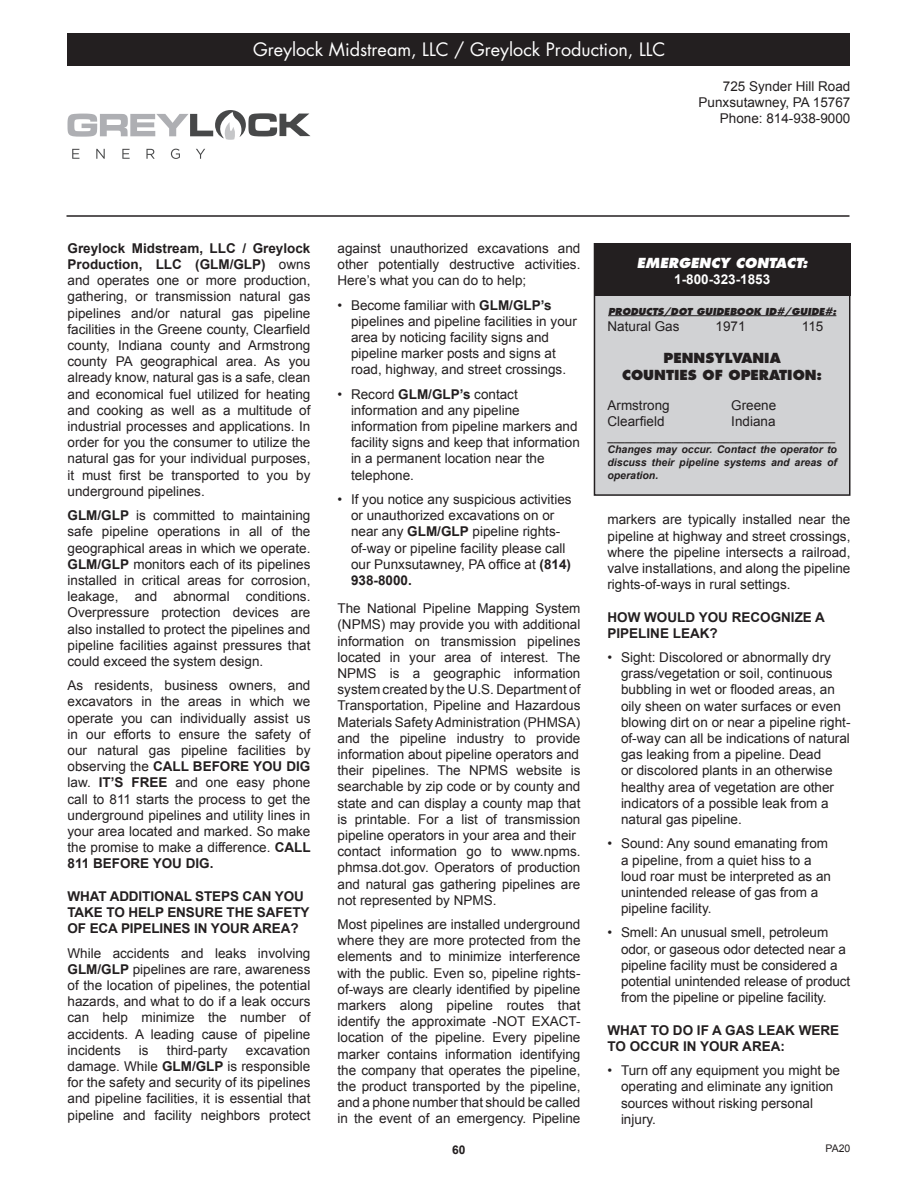
<style>
.page{position:relative;width:918px;height:1188px;background:#fff}
.page>*{position:absolute;margin:0;border:0;box-sizing:border-box;transform-origin:0 0}
.t1{font:18px "Futura";color:#fff}
.t2{font:13.5px/16.2px "Arial";color:#231f20;text-align:justify}
.t3{font:700 13.5px/16.2px "Arial";letter-spacing:-.01em;color:#231f20}
.t4{font:800 13.5px "Futura";color:#231f20}
.t5{font:italic 800 13.5px "Futura";color:#fff}
.t6{font:700 13.5px "Arial";color:#fff}
.t7{font:700 12px "Arial";color:#231f20}
.t8{font:italic 700 10.5px/12.6px "Arial";color:#231f20;text-align:justify}
.t9{font:10.5px "Arial";color:#231f20}
.t10{font:italic 800 9.3px "Futura";color:#231f20}
.s1{font-weight:700}
</style>
<div class="page">
<div style="left:594px;top:244px;width:256px;height:251px;background:#d1d2d4"></div>
<div style="left:594px;top:243px;width:256px;height:253px;border:2px solid #231f20"></div>
<hr style="left:67px;top:215px;width:783px;height:2px;background:#231f20">
<div style="left:68px;top:34px;width:782px;height:32px;background:#231f20"></div>
<div style="left:594px;top:244px;width:256px;height:52px;background:#231f20"></div>
<hr style="left:608px;top:315px;width:228px;height:1px;background:#231f20">
<svg style="left:68px;top:110px;width:242px;height:30px"></svg>
<svg style="left:72px;top:149px;width:7px;height:10px"></svg>
<svg style="left:96px;top:149px;width:9px;height:10px"></svg>
<svg style="left:122px;top:149px;width:8px;height:10px"></svg>
<svg style="left:146px;top:149px;width:9px;height:10px"></svg>
<svg style="left:171px;top:149px;width:9px;height:10px"></svg>
<svg style="left:196px;top:149px;width:9px;height:10px"></svg>
<p class="t1" style="left:253px;top:38px;width:414px">Greylock Midstream, LLC / Greylock Production, LLC</p>
<p class="t2" style="left:723px;top:78px;width:129px">725 Synder Hill Road</p>
<p class="t2" style="left:699px;top:94px;width:153px">Punxsutawney, PA 15767</p>
<p class="t2" style="left:720px;top:111px;width:132px">Phone: 814-938-9000</p>
<p class="t2" style="left:68px;top:240px;width:245px"><span class="s1">Greylock Midstream, LLC / Greylock Production, LLC (GLM/GLP)</span> owns and operates one or more production, gathering, or transmission natural gas pipelines and/or natural gas pipeline facilities in the Greene county, Clearfield county, Indiana county and Armstrong county PA geographical area. As you already know, natural gas is a safe, clean and economical fuel utilized for heating and cooking as well as a multitude of industrial processes and applications. In order for you the consumer to utilize the natural gas for your individual purposes, it must first be transported to you by underground pipelines.</p>
<p class="t2" style="left:68px;top:507px;width:244px"><span class="s1">GLM/GLP</span> is committed to maintaining safe pipeline operations in all of the geographical areas in which we operate.<br><span class="s1">GLM/GLP</span> monitors each of its pipelines installed in critical areas for corrosion, leakage, and abnormal conditions.<br>Overpressure protection devices are also installed to protect the pipelines and pipeline facilities against pressures that could exceed the system design.</p>
<p class="t2" style="left:68px;top:678px;width:245px">As residents, business owners, and excavators in the areas in which we operate you can individually assist us in our efforts to ensure the safety of our natural gas pipeline facilities by observing the <span class="s1">CALL BEFORE YOU DIG </span>law. <span class="s1">IT’S FREE</span> and one easy phone call to 811 starts the process to get the underground pipelines and utility lines in your area located and marked. So make the promise to make a difference. <span class="s1">CALL 811 BEFORE YOU DIG.</span></p>
<p class="t3" style="left:68px;top:888px;width:244px">WHAT ADDITIONAL STEPS CAN YOU<br>TAKE TO HELP ENSURE THE SAFETY<br>OF ECA PIPELINES IN YOUR AREA?</p>
<p class="t2" style="left:68px;top:945px;width:244px">While accidents and leaks involving <span class="s1">GLM/GLP</span> pipelines are rare, awareness of the location of pipelines, the potential hazards, and what to do if a leak occurs can help minimize the number of accidents. A leading cause of pipeline incidents</p>
<p class="t2" style="left:68px;top:1042px;width:245px;text-indent:178px">excavation damage. While <span class="s1">GLM/GLP</span> is responsible for the safety and security of its pipelines and pipeline facilities, it is essential that pipeline and facility neighbors protect</p>
<p class="t2" style="left:139px;top:1042px;width:11px">is</p>
<p class="t2" style="left:167px;top:1042px;width:62px">third-party</p>
<p class="t2" style="left:338px;top:240px;width:244px">against unauthorized excavations and other potentially destructive activities.<br>Here’s what you can do to help;</p>
<p class="t2" style="left:351px;top:297px;width:227px;text-align:left;text-indent:-14px">• Become familiar with <span class="s1">GLM/GLP’s </span>pipelines and pipeline facilities in your area by noticing facility signs and pipeline marker posts and signs at road, highway, and street crossings.</p>
<p class="t2" style="left:351px;top:386px;width:230px;text-align:left;text-indent:-14px">• Record <span class="s1">GLM/GLP’s</span> contact information and any pipeline information from pipeline markers and facility signs and keep that information in a permanent location near the telephone.</p>
<p class="t2" style="left:351px;top:491px;width:222px;text-align:left;text-indent:-14px">• If you notice any suspicious activities or unauthorized excavations on or near any <span class="s1">GLM/GLP</span> pipeline rights&shy;of-way or pipeline facility please call our Punxsutawney, PA office at <span class="s1">(814)<br>938-8000.</span></p>
<p class="t2" style="left:338px;top:600px;width:244px">The National Pipeline Mapping System (NPMS) may provide you with additional information on transmission pipelines located in your area of interest. The NPMS is a geographic information system created by the U.S. Department of Transportation, Pipeline and Hazardous Materials Safety Administration (PHMSA) and the pipeline industry to provide information about pipeline operators and</p>
<p class="t2" style="left:338px;top:762px;width:244px">their pipelines. The NPMS website is searchable by zip code or by county and state and can display a county map that is printable. For a list of transmission pipeline operators in your area and their</p>
<p class="t2" style="left:338px;top:843px;width:245px">contact information go to www.npms. phmsa.dot.gov. Operators of production and natural gas gathering pipelines are not represented by NPMS.</p>
<p class="t2" style="left:338px;top:916px;width:245px">Most pipelines are installed underground where they are more protected from the elements and to minimize interference with the public. Even so, pipeline rights&shy;of-ways are clearly identified by pipeline markers along pipeline routes that identify the approximate -NOT EXACT&shy;location of the pipeline. Every pipeline marker contains information identifying the company that operates the pipeline, the product transported by the pipeline, and a phone number that should be called in the event of an emergency. Pipeline</p>
<p class="t5" style="left:637px;top:254px;width:172px">EMERGENCY CONTACT:</p>
<p class="t6" style="left:674px;top:271px;width:98px">1-800-323-1853</p>
<p class="t10" style="left:608px;top:305px;width:230px">PRODUCTS/DOT GUIDEBOOK ID#/GUIDE#:</p>
<p class="t2" style="left:608px;top:318px;width:74px">Natural Gas</p>
<p class="t2" style="left:716px;top:318px;width:32px">1971</p>
<p class="t2" style="left:802px;top:318px;width:23px">115</p>
<p class="t4" style="left:664px;top:350px;width:119px">PENNSYLVANIA</p>
<p class="t4" style="left:622px;top:366px;width:202px">COUNTIES OF OPERATION:</p>
<p class="t2" style="left:608px;top:398px;width:64px">Armstrong</p>
<p class="t2" style="left:608px;top:414px;width:59px">Clearfield</p>
<p class="t2" style="left:731px;top:398px;width:47px">Greene</p>
<p class="t2" style="left:731px;top:414px;width:46px">Indiana</p>
<p class="t8" style="left:608px;top:431px;width:229px">_______________________________________</p>
<p class="t8" style="left:608px;top:444px;width:231px">Changes may occur. Contact the operator to discuss their pipeline systems and areas of operation.</p>
<p class="t2" style="left:608px;top:512px;width:244px">markers are typically installed near the pipeline at highway and street crossings, where the pipeline intersects a railroad, valve installations, and along the pipeline rights-of-ways in rural settings.</p>
<p class="t3" style="left:608px;top:609px;width:219px">HOW WOULD YOU RECOGNIZE A<br>PIPELINE LEAK?</p>
<p class="t2" style="left:621px;top:649px;width:231px;text-align:left;text-indent:-14px">• Sight: Discolored or abnormally dry grass/vegetation or soil, continuous bubbling in wet or flooded areas, an oily sheen on water surfaces or even blowing dirt on or near a pipeline right&shy;of-way can all be indications of natural gas leaking from a pipeline. Dead<br>or discolored plants in an otherwise healthy area of vegetation are other indicators of a possible leak from a natural gas pipeline.</p>
<p class="t2" style="left:621px;top:836px;width:212px;text-align:left;text-indent:-14px">• Sound: Any sound emanating from a pipeline, from a quiet hiss to a loud roar must be interpreted as an unintended release of gas from a pipeline facility.</p>
<p class="t2" style="left:621px;top:925px;width:231px;text-align:left;text-indent:-14px">• Smell: An unusual smell, petroleum odor, or gaseous odor detected near a pipeline facility must be considered a potential unintended release of product from the pipeline or pipeline facility.</p>
<p class="t3" style="left:608px;top:1022px;width:233px">WHAT TO DO IF A GAS LEAK WERE<br>TO OCCUR IN YOUR AREA:</p>
<p class="t2" style="left:621px;top:1062px;width:221px;text-align:left;text-indent:-14px">• Turn off any equipment you might be operating and eliminate any ignition sources without risking personal injury.</p>
<p class="t7" style="left:452px;top:1141px;width:15px">60</p>
<p class="t9" style="left:826px;top:1142px;width:26px">PA20</p>
</div>
